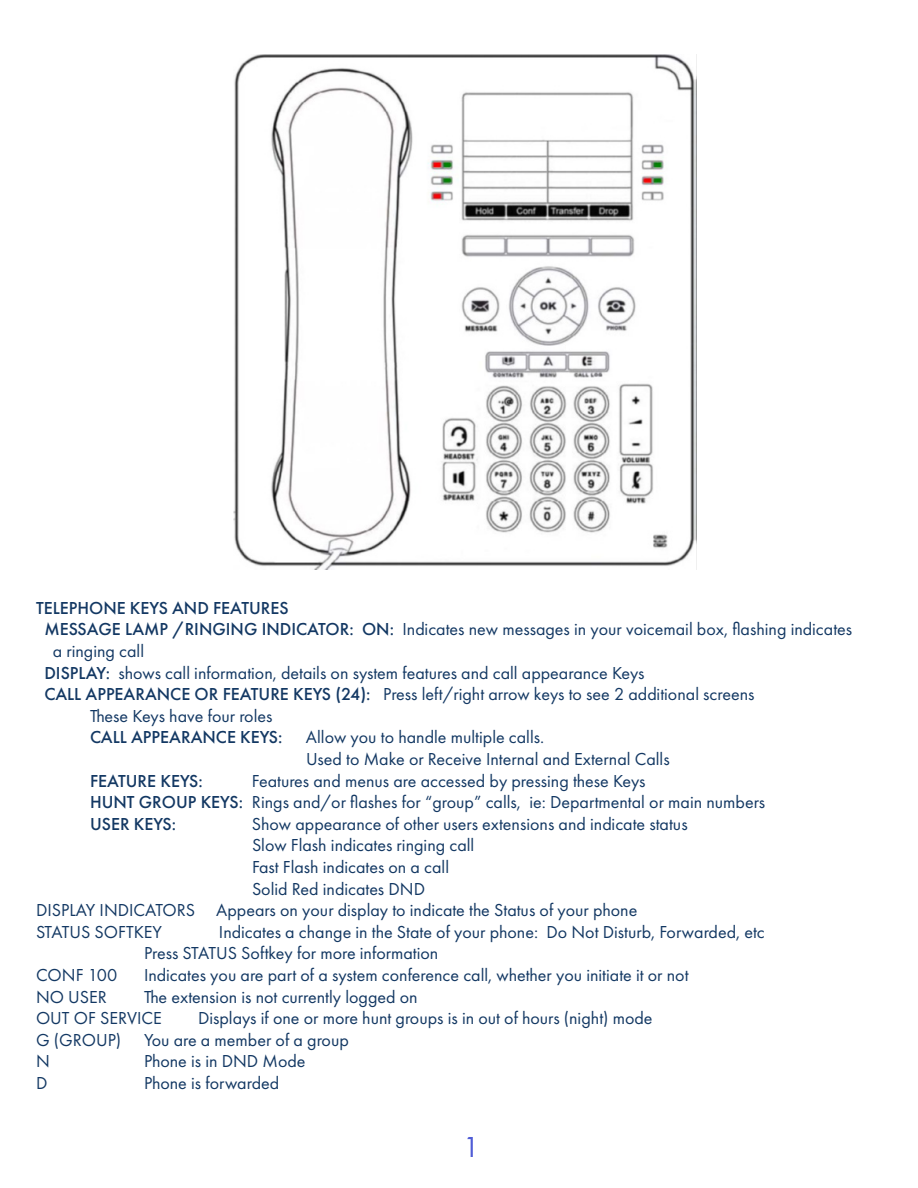
<style>
.page{position:relative;width:918px;height:1188px;background:#fff}
.page>*{position:absolute;margin:0;border:0;box-sizing:border-box;transform-origin:0 0}
.t1{font:30px "Futura PT";color:#4f5cd6}
.t2{font:18px "Futura PT";color:#133863}
.t3{font:500 18px "Futura PT";color:#133863}
.s1{font-weight:500}
</style>
<div class="page">
<img style="left:233px;top:54px;width:464px;height:516px">
<p class="t3" style="left:36px;top:597px;width:254px">TELEPHONE KEYS AND FEATURES</p>
<p class="t2" style="left:44px;top:619px;width:809px"><span class="s1">MESSAGE LAMP /RINGING INDICATOR: ON:</span> Indicates new messages in your voicemail box, flashing indicates</p>
<p class="t2" style="left:53px;top:640px;width:93px">a ringing call</p>
<p class="t2" style="left:44px;top:662px;width:602px"><span class="s1">DISPLAY:</span> shows call information, details on system features and call appearance Keys</p>
<p class="t2" style="left:44px;top:683px;width:712px"><span class="s1">CALL APPEARANCE OR FEATURE KEYS (24):</span> Press left/right arrow keys to see 2 additional screens</p>
<p class="t2" style="left:90px;top:705px;width:184px">These Keys have four roles</p>
<p class="t3" style="left:90px;top:727px;width:194px">CALL APPEARANCE KEYS:</p>
<p class="t2" style="left:306px;top:727px;width:240px">Allow you to handle multiple calls.</p>
<p class="t2" style="left:306px;top:748px;width:365px">Used to Make or Receive Internal and External Calls</p>
<p class="t3" style="left:90px;top:770px;width:114px">FEATURE KEYS:</p>
<p class="t2" style="left:252px;top:770px;width:395px">Features and menus are accessed by pressing these Keys</p>
<p class="t2" style="left:90px;top:791px;width:677px"><span class="s1">HUNT GROUP KEYS:</span> Rings and/or flashes for “group” calls, ie: Departmental or main numbers</p>
<p class="t3" style="left:90px;top:813px;width:88px">USER KEYS:</p>
<p class="t2" style="left:252px;top:813px;width:437px">Show appearance of other users extensions and indicate status</p>
<p class="t2" style="left:252px;top:835px;width:224px">Slow Flash indicates ringing call</p>
<p class="t2" style="left:252px;top:856px;width:199px">Fast Flash indicates on a call</p>
<p class="t2" style="left:252px;top:878px;width:175px">Solid Red indicates DND</p>
<p class="t2" style="left:36px;top:899px;width:603px">DISPLAY INDICATORS Appears on your display to indicate the Status of your phone</p>
<p class="t2" style="left:36px;top:921px;width:128px">STATUS SOFTKEY</p>
<p class="t2" style="left:219px;top:921px;width:547px">Indicates a change in the State of your phone: Do Not Disturb, Forwarded, etc</p>
<p class="t2" style="left:144px;top:943px;width:296px">Press STATUS Softkey for more information</p>
<p class="t2" style="left:36px;top:964px;width:83px">CONF 100</p>
<p class="t2" style="left:144px;top:964px;width:546px">Indicates you are part of a system conference call, whether you initiate it or not</p>
<p class="t2" style="left:36px;top:986px;width:72px">NO USER</p>
<p class="t2" style="left:144px;top:986px;width:275px">The extension is not currently logged on</p>
<p class="t2" style="left:36px;top:1007px;width:127px">OUT OF SERVICE</p>
<p class="t2" style="left:198px;top:1007px;width:456px">Displays if one or more hunt groups is in out of hours (night) mode</p>
<p class="t2" style="left:36px;top:1029px;width:87px">G (GROUP)</p>
<p class="t2" style="left:144px;top:1029px;width:206px">You are a member of a group</p>
<p class="t2" style="left:36px;top:1051px;width:15px">N</p>
<p class="t2" style="left:144px;top:1051px;width:163px">Phone is in DND Mode</p>
<p class="t2" style="left:36px;top:1072px;width:13px">D</p>
<p class="t2" style="left:144px;top:1072px;width:137px">Phone is forwarded</p>
<p class="t1" style="left:463px;top:1129px;width:19px">1</p>
</div>
